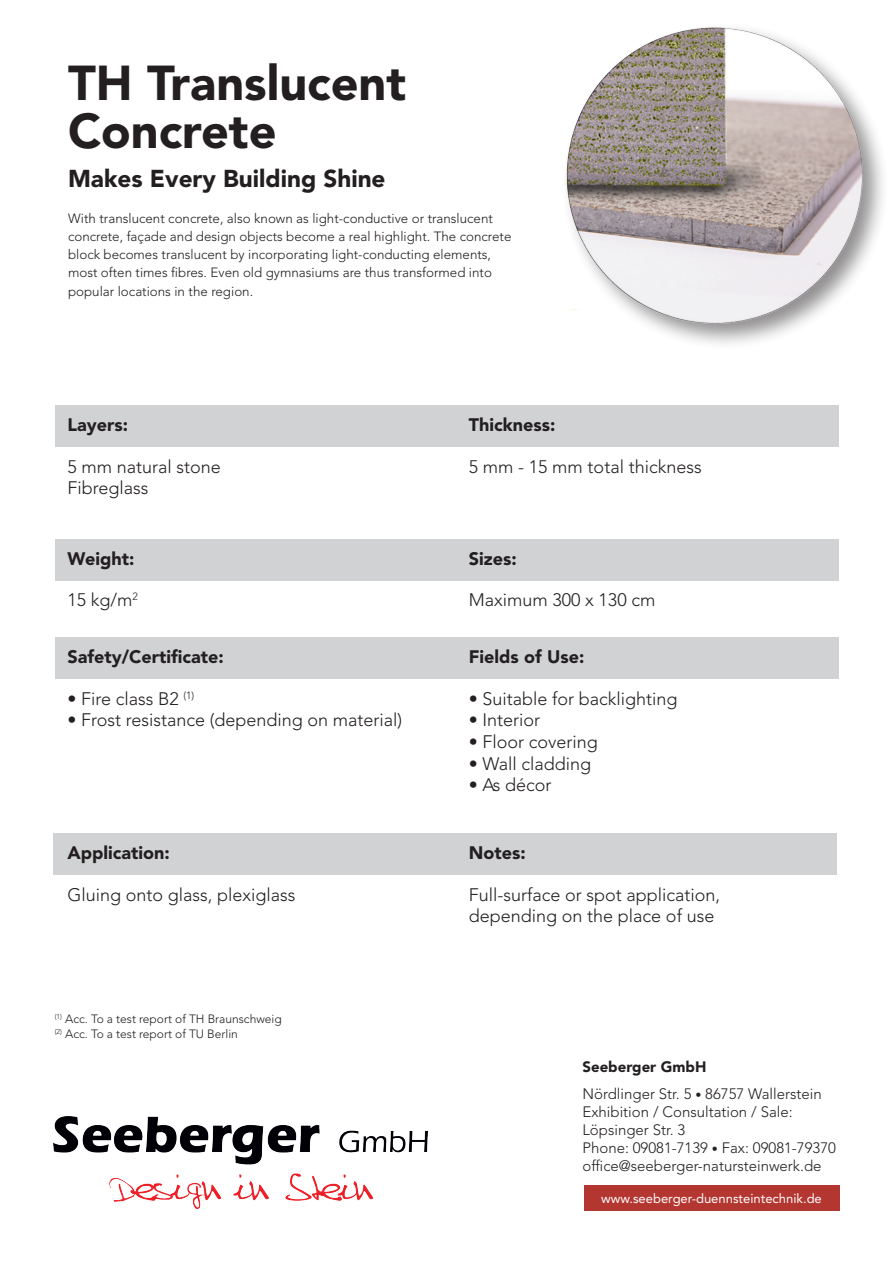
<style>
.page{position:relative;width:893px;height:1263px;background:#fff}
.page>*{position:absolute;margin:0;border:0;box-sizing:border-box;transform-origin:0 0}
.t1{font:900 48.6px/48.6px "Avenir LT Pro";color:#231f20}
.t2{font:900 24.3px "Avenir LT Pro";color:#231f20}
.t3{font:300 18px/21.6px "Avenir LT Pro";color:#231f20}
.t4{font:900 18px "Avenir LT Pro";color:#231f20}
.t5{font:300 15px/18px "Avenir LT Pro";color:#231f20}
.t6{font:300 13.35px/18.1px "Avenir LT Pro";color:#231f20}
.t7{font:13.05px "Avenir LT Pro";color:#fff}
.t8{font:300 12px/14.4px "Avenir LT Pro";color:#231f20}
.s1{font-weight:900}
.s2{font-size:12px}
</style>
<div class="page">
<img style="left:54px;top:1116px;width:373px;height:93px">
<div style="left:55px;top:405px;width:783px;height:42px;background:#d1d2d4"></div>
<div style="left:55px;top:539px;width:783px;height:41px;background:#d1d2d4"></div>
<div style="left:55px;top:637px;width:783px;height:42px;background:#d1d2d4"></div>
<div style="left:54px;top:833px;width:783px;height:42px;background:#d1d2d4"></div>
<div style="left:561px;top:22px;width:329px;height:329px;background:#231f20;opacity:.5"></div>
<img style="left:564px;top:26px;width:302px;height:303px">
<div style="left:584px;top:1185px;width:255px;height:26px;background:#b43631"></div>
<h1 class="t1" style="left:68px;top:59px;width:340px">TH Translucent<br>Concrete</h1>
<h2 class="t2" style="left:68px;top:164px;width:319px">Makes Every Building Shine</h2>
<p class="t6" style="left:68px;top:209px;width:445px">With translucent concrete, also known as light-conductive or translucent concrete, façade and design objects become a real highlight. The concrete block becomes translucent by incorporating light-conducting elements, most often times fibres. Even old gymnasiums are thus transformed into popular locations in the region.</p>
<h3 class="t4" style="left:67px;top:414px;width:62px">Layers:</h3>
<h3 class="t3" style="left:67px;top:456px;width:155px">5 mm natural stone<br>Fibreglass</h3>
<h3 class="t4" style="left:67px;top:548px;width:69px">Weight:</h3>
<h3 class="t3" style="left:67px;top:589px;width:72px">15 kg/m<sup>2</sup></h3>
<h3 class="t4" style="left:67px;top:646px;width:158px">Safety/Certificate:</h3>
<h3 class="t3" style="left:67px;top:688px;width:128px">• Fire class B2 <sup>(1)</sup></h3>
<h3 class="t3" style="left:67px;top:709px;width:336px">• Frost resistance (depending on material)</h3>
<h3 class="t4" style="left:67px;top:842px;width:104px">Application:</h3>
<h3 class="t3" style="left:67px;top:883px;width:230px">Gluing onto glass, plexiglass</h3>
<p class="t8" style="left:55px;top:1012px;width:228px"><sup>(1)</sup> Acc. To a test report of TH Braunschweig <sup>(2)</sup> Acc. To a test report of TU Berlin</p>
<h3 class="t4" style="left:469px;top:414px;width:88px">Thickness:</h3>
<h3 class="t3" style="left:469px;top:456px;width:234px">5 mm - 15 mm total thickness</h3>
<h3 class="t4" style="left:469px;top:548px;width:50px">Sizes:</h3>
<h3 class="t3" style="left:469px;top:589px;width:188px">Maximum 300 x 130 cm</h3>
<h3 class="t4" style="left:469px;top:646px;width:117px">Fields of Use:</h3>
<h3 class="t3" style="left:469px;top:688px;width:210px">• Suitable for backlighting</h3>
<h3 class="t3" style="left:469px;top:709px;width:73px">• Interior</h3>
<h3 class="t3" style="left:469px;top:731px;width:131px">• Floor covering</h3>
<h3 class="t3" style="left:469px;top:753px;width:124px">• Wall cladding</h3>
<h3 class="t3" style="left:469px;top:774px;width:84px">• As décor</h3>
<h3 class="t4" style="left:469px;top:842px;width:58px">Notes:</h3>
<h3 class="t3" style="left:469px;top:883px;width:253px">Full-surface or spot application, depending on the place of use</h3>
<p class="t5" style="left:582px;top:1053px;width:241px;line-height:27px"><span class="s1">Seeberger GmbH<br></span>Nördlinger Str. 5 <span class="s2">•</span> 86757 Wallerstein</p>
<p class="t5" style="left:582px;top:1103px;width:255px">Exhibition / Consultation / Sale:<br>Löpsinger Str. 3<br>Phone: 09081-7139 <span class="s2">•</span> Fax: 09081-79370 office@seeberger-natursteinwerk.de</p>
<p class="t7" style="left:601px;top:1190px;width:222px">www.seeberger-duennsteintechnik.de</p>
</div>
